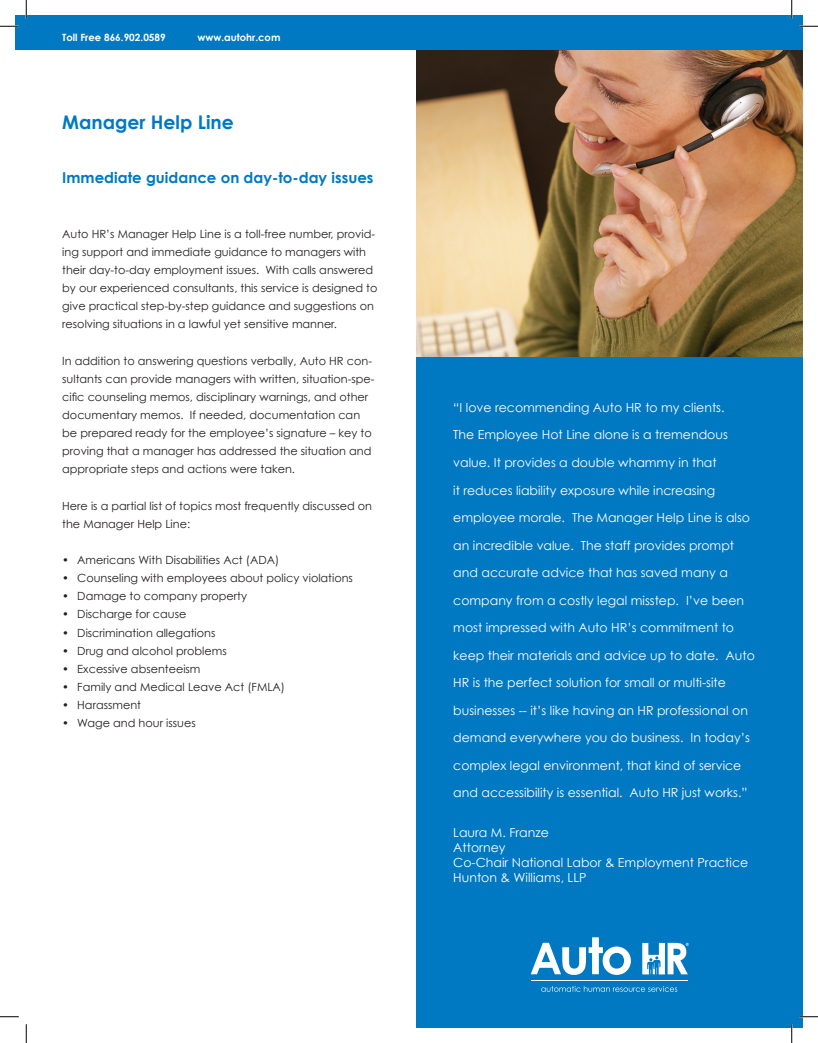
<style>
.page{position:relative;width:818px;height:1043px;background:#fff}
.page>*{position:absolute;margin:0;border:0;box-sizing:border-box;transform-origin:0 0}
.t1{font:700 18.75px "Century Gothic";color:#0079c2}
.t2{font:700 15px "Century Gothic";color:#0079c2}
.t3{font:12.5px/15px "Century Gothic";color:#fff}
.t4{font:11.25px/18.1px "Century Gothic";color:#231f20}
.t5{font:700 10px "Century Gothic";color:#fff}
</style>
<div class="page">
<img style="left:416px;top:49px;width:386px;height:309px">
<div style="left:15px;top:15px;width:787px;height:34px;background:#0079c2"></div>
<div style="left:416px;top:358px;width:386px;height:670px;background:#0079c2"></div>
<svg style="left:541px;top:985px;width:136px;height:6px"></svg>
<hr style="left:530px;top:980px;width:157px;height:1px;background:#fff">
<svg style="left:531px;top:937px;width:100px;height:37px"></svg>
<svg style="left:642px;top:942px;width:46px;height:32px"></svg>
<svg style="left:0;top:25px;width:19px;height:2px"></svg>
<svg style="left:799px;top:25px;width:19px;height:2px"></svg>
<svg style="left:0;top:1016px;width:19px;height:1px"></svg>
<svg style="left:799px;top:1015px;width:19px;height:2px"></svg>
<svg style="left:25px;top:0;width:2px;height:19px"></svg>
<svg style="left:25px;top:1024px;width:2px;height:18px"></svg>
<svg style="left:790px;top:0;width:2px;height:19px"></svg>
<svg style="left:790px;top:1024px;width:2px;height:18px"></svg>
<p class="t5" style="left:62px;top:31px;width:105px">Toll Free 866.902.0589</p>
<p class="t5" style="left:197px;top:31px;width:85px">www.autohr.com</p>
<h1 class="t1" style="left:62px;top:110px;width:173px">Manager Help Line</h1>
<h2 class="t2" style="left:62px;top:168px;width:313px">Immediate guidance on day-to-day issues</h2>
<p class="t4" style="left:62px;top:224px;width:316px">Auto HR’s Manager Help Line is a toll-free number, provid&shy;ing support and immediate guidance to managers with their day-to-day employment issues. With calls answered by our experienced consultants, this service is designed to give practical step-by-step guidance and suggestions on resolving situations in a lawful yet sensitive manner.</p>
<p class="t4" style="left:62px;top:351px;width:314px">In addition to answering questions verbally, Auto HR con&shy;sultants can provide managers with written, situation-spe&shy;cific counseling memos, disciplinary warnings, and other documentary memos. If needed, documentation can be prepared ready for the employee’s signature – key to proving that a manager has addressed the situation and appropriate steps and actions were taken.</p>
<p class="t4" style="left:62px;top:496px;width:311px">Here is a partial list of topics most frequently discussed on the Manager Help Line:</p>
<p class="t4" style="left:62px;top:551px;width:218px">• Americans With Disabilities Act (ADA)</p>
<p class="t4" style="left:62px;top:569px;width:292px">• Counseling with employees about policy violations</p>
<p class="t4" style="left:62px;top:587px;width:186px">• Damage to company property</p>
<p class="t4" style="left:62px;top:605px;width:126px">• Discharge for cause</p>
<p class="t4" style="left:62px;top:623px;width:155px">• Discrimination allegations</p>
<p class="t4" style="left:62px;top:641px;width:166px">• Drug and alcohol problems</p>
<p class="t4" style="left:62px;top:659px;width:140px">• Excessive absenteeism</p>
<p class="t4" style="left:62px;top:677px;width:224px">• Family and Medical Leave Act (FMLA)</p>
<p class="t4" style="left:62px;top:695px;width:80px">• Harassment</p>
<p class="t4" style="left:62px;top:714px;width:135px">• Wage and hour issues</p>
<p class="t3" style="left:453px;top:400px;width:273px">“I love recommending Auto HR to my clients.</p>
<p class="t3" style="left:453px;top:427px;width:276px">The Employee Hot Line alone is a tremendous</p>
<p class="t3" style="left:453px;top:455px;width:265px">value. It provides a double whammy in that</p>
<p class="t3" style="left:453px;top:482px;width:263px">it reduces liability exposure while increasing</p>
<p class="t3" style="left:453px;top:510px;width:298px">employee morale. The Manager Help Line is also</p>
<p class="t3" style="left:453px;top:537px;width:282px">an incredible value. The staff provides prompt</p>
<p class="t3" style="left:453px;top:565px;width:276px">and accurate advice that has saved many a</p>
<p class="t3" style="left:453px;top:592px;width:292px">company from a costly legal misstep. I’ve been</p>
<p class="t3" style="left:453px;top:620px;width:282px">most impressed with Auto HR’s commitment to</p>
<p class="t3" style="left:453px;top:647px;width:303px">keep their materials and advice up to date. Auto</p>
<p class="t3" style="left:453px;top:675px;width:274px">HR is the perfect solution for small or multi-site</p>
<p class="t3" style="left:453px;top:702px;width:296px">businesses -- it’s like having an HR professional on</p>
<p class="t3" style="left:453px;top:730px;width:298px">demand everywhere you do business. In today’s</p>
<p class="t3" style="left:453px;top:757px;width:289px">complex legal environment, that kind of service</p>
<p class="t3" style="left:453px;top:785px;width:296px">and accessibility is essential. Auto HR just works.”</p>
<p class="t3" style="left:453px;top:825px;width:296px">Laura M. Franze<br>Attorney<br>Co-Chair National Labor &amp; Employment Practice<br>Hunton &amp; Williams, LLP</p>
</div>
